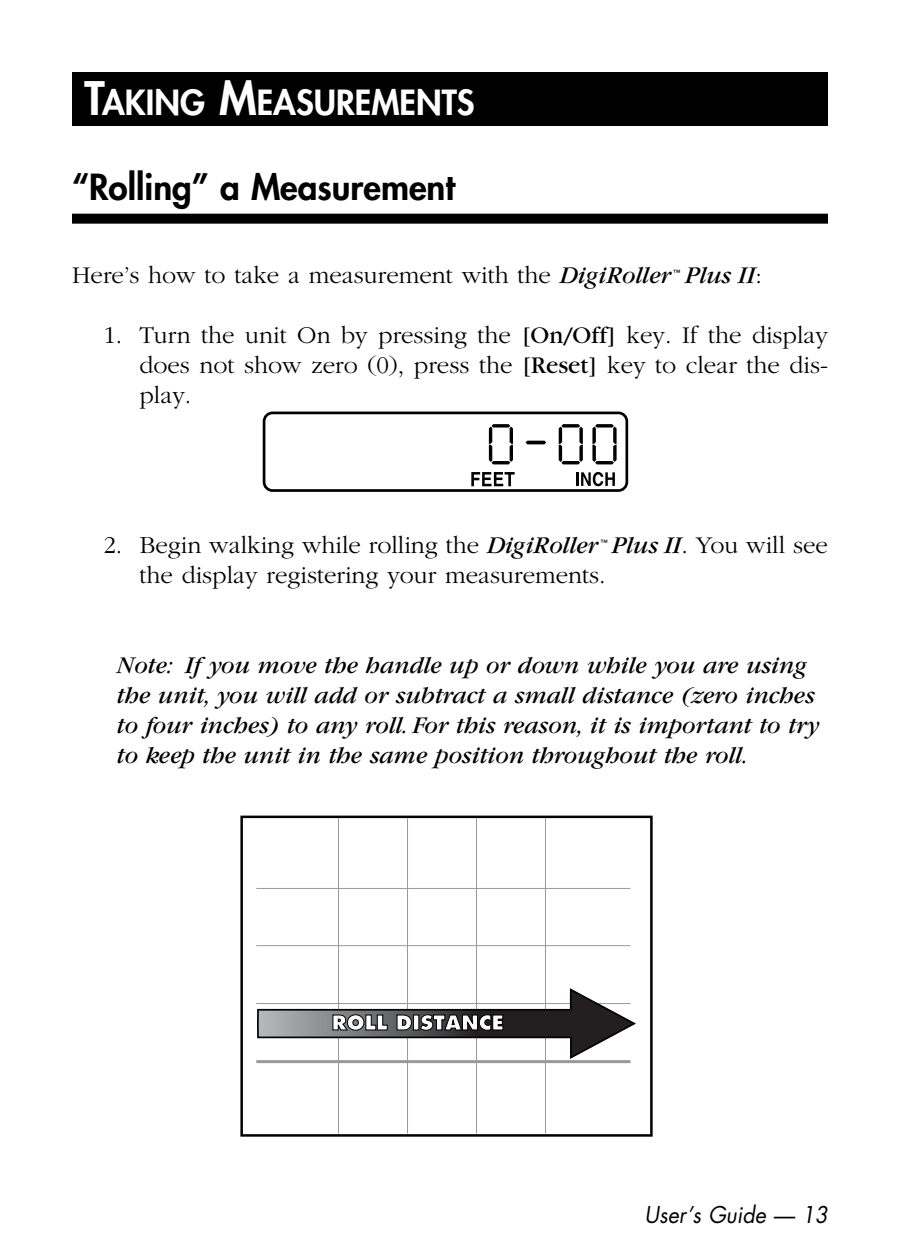
<style>
.page{position:relative;width:900px;height:1260px;background:#fff}
.page>*{position:absolute;margin:0;border:0;box-sizing:border-box;transform-origin:0 0}
.t1{font:800 35px "Futura";color:#000}
.t2{font:800 33.75px "Futura";color:#fff}
.t3{font:300 25px/30px "Garamond";color:#000;text-align:justify}
.t4{font:italic 25px/30px "Garamond";color:#000}
.t5{font:italic 22.5px "Futura";color:#000;scale:.95 1}
.t6{font:8.75px "Helvetica";color:#000}
.s1{font-size:45px}
.s2{font-weight:400;font-style:italic}
.s3{font-weight:300;font-style:normal}
.s4{font-weight:400}
</style>
<div class="page">
<div style="left:72px;top:72px;width:756px;height:54px;background:#000"></div>
<div style="left:72px;top:214px;width:756px;height:10px;background:#000"></div>
<div style="left:263px;top:412px;width:365px;height:80px;background:#fff;border:3px solid #000;border-radius:8px"></div>
<svg style="left:489px;top:424px;width:24px;height:40px"></svg>
<svg style="left:526px;top:441px;width:20px;height:3px"></svg>
<svg style="left:559px;top:424px;width:24px;height:40px"></svg>
<svg style="left:592px;top:424px;width:25px;height:40px"></svg>
<hr style="left:576px;top:472px;width:3px;height:14px;background:#000">
<svg style="left:581px;top:472px;width:34px;height:14px"></svg>
<svg style="left:471px;top:472px;width:44px;height:14px"></svg>
<hr style="left:338px;top:818px;width:1px;height:316px;background:#999">
<hr style="left:407px;top:818px;width:1px;height:316px;background:#999">
<hr style="left:476px;top:818px;width:1px;height:316px;background:#999">
<hr style="left:545px;top:818px;width:1px;height:316px;background:#999">
<hr style="left:256px;top:888px;width:375px;height:1px;background:#999">
<hr style="left:256px;top:945px;width:375px;height:1px;background:#999">
<hr style="left:256px;top:1060px;width:375px;height:3px;background:#999">
<svg style="left:256px;top:988px;width:380px;height:71px"></svg>
<div style="left:240px;top:816px;width:413px;height:321px;border:2px solid #000"></div>
<h2 class="t2" style="left:85px;top:87px;width:392px"><span class="s1">T</span>AKING <span class="s1">M</span>EASUREMENTS</h2>
<h1 class="t1" style="left:72px;top:170px;width:385px">“Rolling” a Measurement</h1>
<p class="t3" style="left:72px;top:262px;width:601px">Here’s how to take a measurement with the <span class="s2">DigiRoller</span></p>
<p class="t6" style="left:673px;top:270px;width:10px">™</p>
<p class="t4" style="left:685px;top:262px;width:78px">Plus II<span class="s3">:</span></p>
<p class="t3" style="left:139px;top:322px;width:690px;text-indent:-36px">1. Turn the unit On by pressing the <span class="s4">[On/Off]</span> key. If the display does not show zero (0), press the <span class="s4">[Reset]</span> key to clear the dis&shy;play.</p>
<p class="t3" style="left:103px;top:532px;width:496px">2. Begin walking while rolling the <span class="s2">DigiRoller</span></p>
<p class="t6" style="left:600px;top:540px;width:10px">™</p>
<p class="t3" style="left:612px;top:532px;width:218px"><span class="s2">Plus II</span>. You will see</p>
<p class="t3" style="left:139px;top:562px;width:468px">the display registering your measurements.</p>
<p class="t4" style="left:117px;top:652px;width:704px">Note: If you move the handle up or down while you are using the unit, you will add or subtract a small distance (zero inches to four inches) to any roll. For this reason, it is important to try to keep the unit in the same position throughout the roll.</p>
<p class="t5" style="left:645px;top:1204px;width:198px">User’s Guide — 13</p>
</div>
